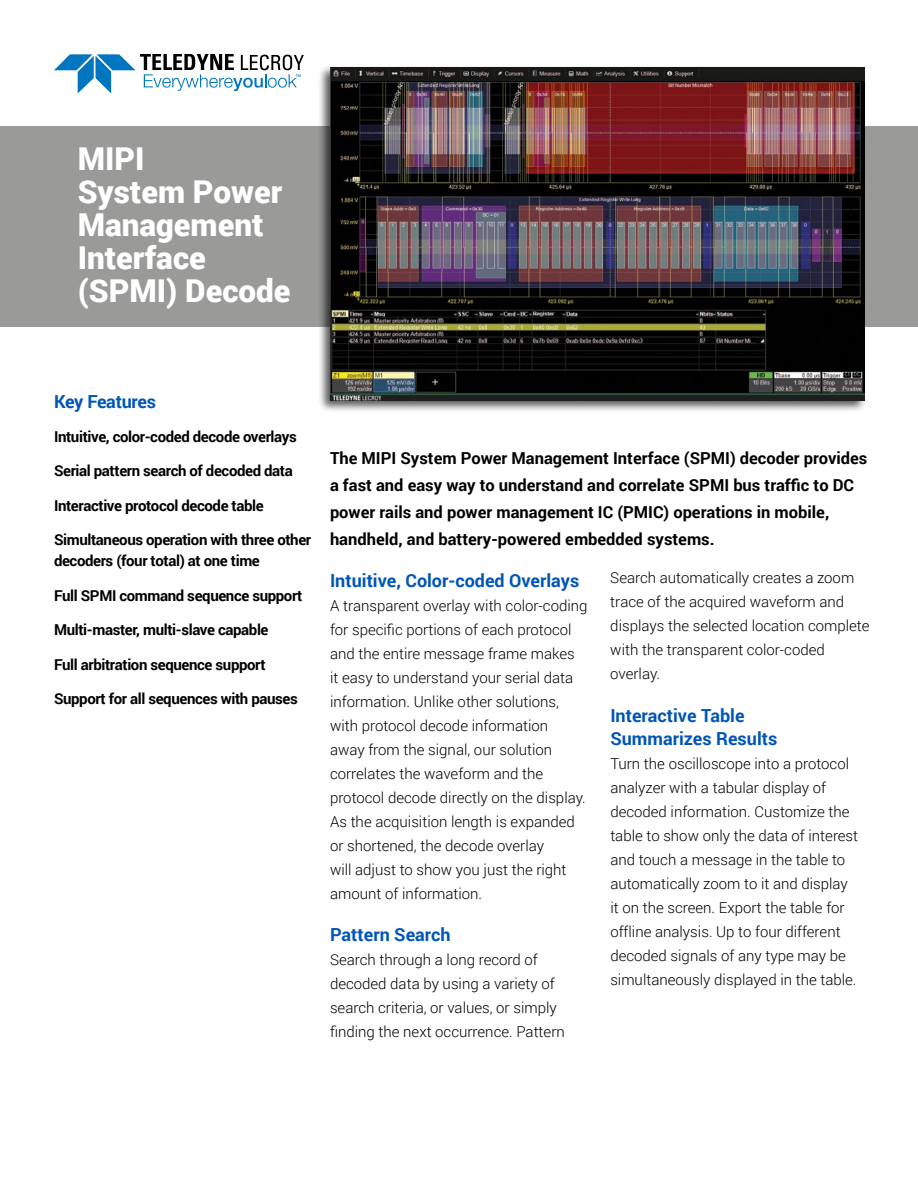
<style>
.page{position:relative;width:918px;height:1188px;background:#fff}
.page>*{position:absolute;margin:0;border:0;box-sizing:border-box;transform-origin:0 0}
.t1{font:900 31.5px/33px "Roboto";color:#fff}
.t2{font:700 18px/22.5px "Roboto";color:#0055b8}
.t3{font:700 16.5px/27px "Roboto";color:#000}
.t4{font:300 15px/24px "Roboto";color:#000}
.t5{font:700 15px/21px "Roboto";letter-spacing:-.025em;color:#000}
</style>
<div class="page">
<div style="left:0;top:126px;width:918px;height:201px;background:#9a9a99"></div>
<svg style="left:54px;top:54px;width:250px;height:39px"></svg>
<div style="left:318px;top:65px;width:549px;height:348px;background:#000;opacity:.65"></div>
<img style="left:330px;top:68px;width:534px;height:333px">
<h1 class="t1" style="left:78px;top:145px;width:214px">MIPI<br>System Power<br>Management<br>Interface (SPMI) Decode</h1>
<p class="t2" style="left:54px;top:391px;width:104px">Key Features</p>
<p class="t5" style="left:54px;top:427px;width:244px">Intuitive, color-coded decode overlays</p>
<p class="t5" style="left:54px;top:461px;width:240px">Serial pattern search of decoded data</p>
<p class="t5" style="left:54px;top:496px;width:211px">Interactive protocol decode table</p>
<p class="t5" style="left:54px;top:530px;width:259px">Simultaneous operation with three other decoders (four total) at one time</p>
<p class="t5" style="left:54px;top:586px;width:250px">Full SPMI command sequence support</p>
<p class="t5" style="left:54px;top:620px;width:216px">Multi-master, multi-slave capable</p>
<p class="t5" style="left:54px;top:655px;width:213px">Full arbitration sequence support</p>
<p class="t5" style="left:54px;top:689px;width:245px">Support for all sequences with pauses</p>
<p class="t3" style="left:330px;top:445px;width:539px">The MIPI System Power Management Interface (SPMI) decoder provides a fast and easy way to understand and correlate SPMI bus tra昀케c to DC power rails and power management IC (PMIC) operations in mobile, handheld, and battery-powered embedded systems.</p>
<p class="t2" style="left:330px;top:570px;width:251px">Intuitive, Color-coded Overlays</p>
<p class="t4" style="left:330px;top:594px;width:259px">A transparent overlay with color-coding for speci昀椀c portions of each protocol and the entire message frame makes<br>it easy to understand your serial data information. Unlike other solutions, with protocol decode information<br>away from the signal, our solution correlates the waveform and the protocol decode directly on the display.<br>As the acquisition length is expanded or shortened, the decode overlay<br>will adjust to show you just the right amount of information.</p>
<p class="t2" style="left:330px;top:925px;width:122px">Pattern Search</p>
<p class="t4" style="left:330px;top:949px;width:236px">Search through a long record of decoded data by using a variety of search criteria, or values, or simply昀椀nding the next occurrence. Pattern</p>
<p class="t4" style="left:610px;top:567px;width:261px">Search automatically creates a zoom trace of the acquired waveform and displays the selected location complete with the transparent color-coded overlay.</p>
<p class="t2" style="left:610px;top:706px;width:169px">Interactive Table<br>Summarizes Results</p>
<p class="t4" style="left:610px;top:752px;width:249px">Turn the oscilloscope into a protocol analyzer with a tabular display of decoded information. Customize the table to show only the data of interest and touch a message in the table to automatically zoom to it and display it on the screen. Export the table for offline analysis. Up to four different decoded signals of any type may be simultaneously displayed in the table.</p>
</div>
